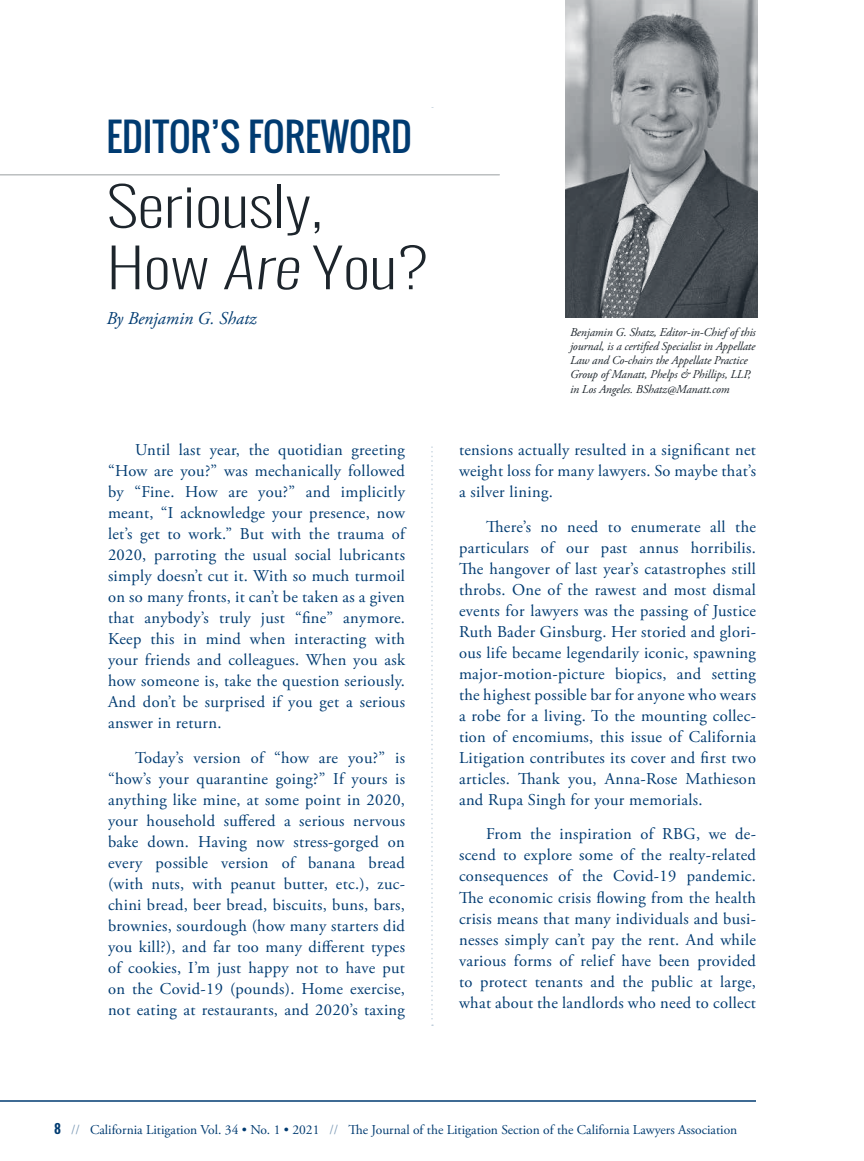
<style>
.page{position:relative;width:864px;height:1161px;background:#fff}
.page>*{position:absolute;margin:0;border:0;box-sizing:border-box;transform-origin:0 0}
.t1{font:200 54px/61.5px "Oswald";letter-spacing:-.01em;color:#1d252c;scale:1.3 1}
.t2{font:37.5px "Oswald";color:#003b71}
.t3{font:italic 18px "Adobe Garamond Pro";color:#003b71}
.t4{font:16.5px/21px "Adobe Garamond Pro";letter-spacing:.02em;color:#003b71;text-align:justify}
.t5{font:13.5px "Adobe Garamond Pro";color:#003b71}
.t6{font:italic 12px/14.2px "Adobe Garamond Pro";letter-spacing:-.01em;color:#1d252c}
.s1{font-family:"Oswald";font-weight:600}
.s2{color:#809db8}
</style>
<div class="page">
<hr style="left:0;top:1100px;width:756px;height:2px;background:#003b71">
<svg style="left:431px;top:107px;width:2px;height:919px"></svg>
<div style="left:106px;top:108px;width:460px;height:335px;background:#fff"></div>
<img style="left:566px;top:0;width:191px;height:317px">
<hr style="left:0;top:174px;width:499px;height:2px;background:#bbbec0">
<h2 class="t2" style="left:106px;top:108px;width:307px">EDITOR’S FOREWORD</h2>
<h1 class="t1" style="left:106px;top:175px;width:250px">Seriously,<br>How Are You?</h1>
<p class="t3" style="left:106px;top:308px;width:151px">By Benjamin G. Shatz</p>
<p class="t4" style="left:108px;top:440px;width:299px;text-indent:27px">Until last year, the quotidian greeting “How are you?” was mechanically followed by “Fine. How are you?” and implicitly meant, “I acknowledge your presence, now let’s get to work.” But with the trauma of 2020, parroting the usual social lubricants simply doesn’t cut it. With so much turmoil on so many fronts, it can’t be taken as a given that anybody’s truly just “fine” anymore.<br>Keep this in mind when interacting with your friends and colleagues. When you ask how someone is, take the question seriously.<br>And don’t be surprised if you get a serious answer in return.</p>
<p class="t4" style="left:108px;top:748px;width:299px;text-indent:27px">Today’s version of “how are you?” is “how’s your quarantine going?” If yours is anything like mine, at some point in 2020, your household suffered a serious nervous bake down. Having now stress-gorged on every possible version of banana bread (with nuts, with peanut butter, etc.), zuc&shy;chini bread, beer bread, biscuits, buns, bars, brownies, sourdough (how many starters did you kill?), and far too many different types of cookies, I’m just happy not to have put on the Covid-19 (pounds). Home exercise, not eating at restaurants, and 2020’s taxing</p>
<p class="t6" style="left:570px;top:325px;width:187px">Benjamin G. Shatz, Editor-in-Chief of this journal, is a certified Specialist in Appellate Law and Co-chairs the Appellate Practice Group of Manatt, Phelps &amp; Phillips, LLP, in Los Angeles. BShatz@Manatt.com</p>
<p class="t4" style="left:459px;top:440px;width:299px">tensions actually resulted in a significant net weight loss for many lawyers. So maybe that’s a silver lining.</p>
<p class="t4" style="left:459px;top:517px;width:299px;text-indent:27px">There’s no need to enumerate all the particulars of our past annus horribilis.<br>The hangover of last year’s catastrophes still throbs. One of the rawest and most dismal events for lawyers was the passing of Justice Ruth Bader Ginsburg. Her storied and glori&shy;ous life became legendarily iconic, spawning major-motion-picture biopics, and setting the highest possible bar for anyone who wears a robe for a living. To the mounting collec&shy;tion of encomiums, this issue of California Litigation contributes its cover and first two articles. Thank you, Anna-Rose Mathieson and Rupa Singh for your memorials.</p>
<p class="t4" style="left:459px;top:824px;width:299px;text-indent:27px">From the inspiration of RBG, we de&shy;scend to explore some of the realty-related consequences of the Covid-19 pandemic.<br>The economic crisis flowing from the health crisis means that many individuals and busi&shy;nesses simply can’t pay the rent. And while various forms of relief have been provided to protect tenants and the public at large, what about the landlords who need to collect</p>
<p class="t5" style="left:54px;top:1122px;width:685px"><span class="s1">8</span> <span class="s2">//</span> California Litigation Vol. 34 • No. 1 • 2021 <span class="s2">//</span> The Journal of the Litigation Section of the California Lawyers Association</p>
</div>
